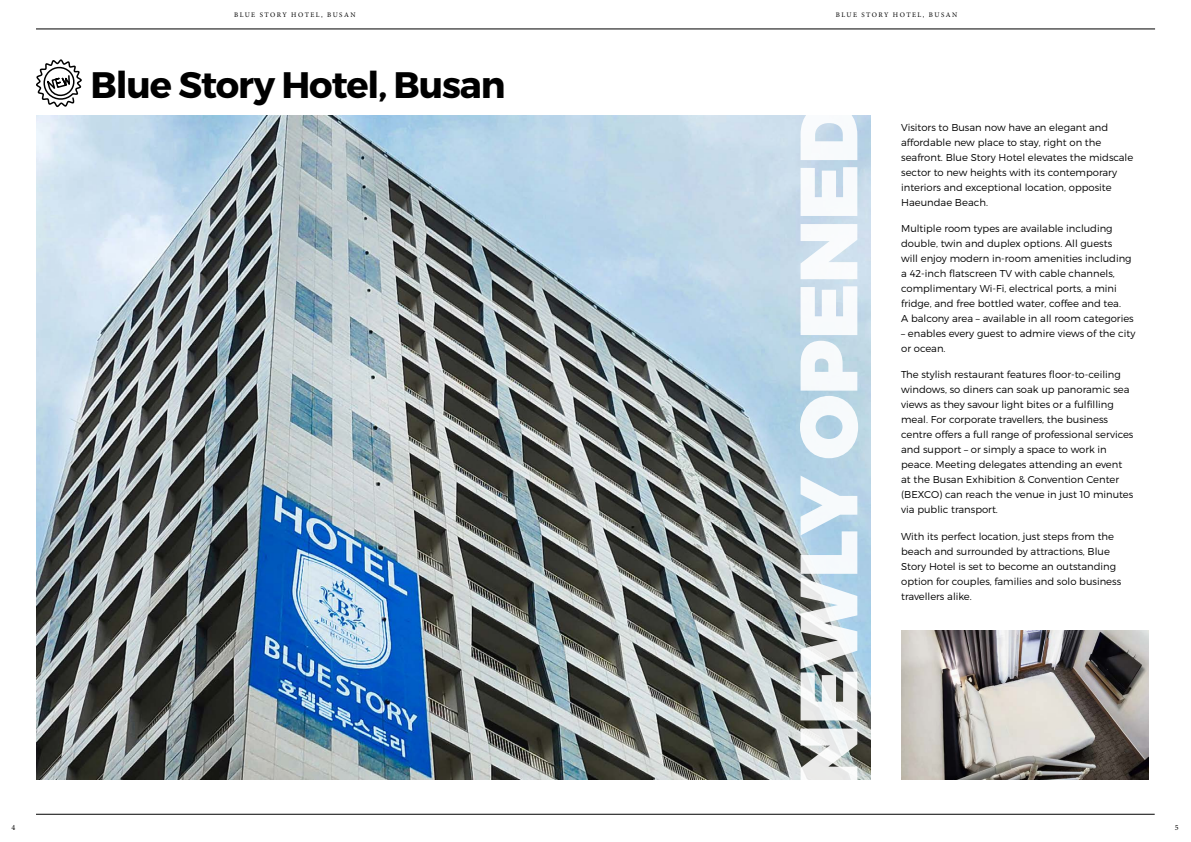
<style>
.page{position:relative;width:1191px;height:842px;background:#fff}
.page>*{position:absolute;margin:0;border:0;box-sizing:border-box;transform-origin:0 0}
.t1{font:900 81px "Montserrat";color:#fff}
.t2{font:700 36.9px "Montserrat";letter-spacing:-.03em;color:#000}
.t3{font:300 10px/15px "Montserrat";color:#000}
.t4{font:8px "Minion Pro";color:#000}
.t5{font:7px "Minion Pro";letter-spacing:.205em;color:#000}
</style>
<div class="page">
<hr style="left:36px;top:814px;width:1118px;height:1px;background:#000">
<hr style="left:36px;top:29px;width:1119px;height:1px;background:#000">
<img style="left:37px;top:115px;width:833px;height:664px">
<svg style="left:36px;top:59px;width:45px;height:49px"></svg>
<img style="left:901px;top:630px;width:247px;height:149px">
<p class="t5" style="left:234px;top:10px;width:123px">BLUE STORY HOTEL, BUSAN</p>
<p class="t5" style="left:836px;top:10px;width:123px">BLUE STORY HOTEL, BUSAN</p>
<h2 class="t2" style="left:91px;top:62px;width:417px">Blue Story Hotel, Busan</h2>
<h1 class="t1" style="left:778px;top:788px;width:687px;rotate:-90deg">NEWLY OPENED</h1>
<p class="t3" style="left:901px;top:120px;width:234px">Visitors to Busan now have an elegant and affordable new place to stay, right on the seafront. Blue Story Hotel elevates the midscale sector to new heights with its contemporary interiors and exceptional location, opposite Haeundae Beach.</p>
<p class="t3" style="left:901px;top:221px;width:234px">Multiple room types are available including double, twin and duplex options. All guests<br>will enjoy modern in-room amenities including a 42-inch flatscreen TV with cable channels, complimentary Wi-Fi, electrical ports, a mini fridge, and free bottled water, coffee and tea.<br>A balcony area – available in all room categories</p>
<p class="t3" style="left:901px;top:326px;width:236px">– enables every guest to admire views of the city or ocean.</p>
<p class="t3" style="left:901px;top:367px;width:234px">The stylish restaurant features floor-to-ceiling windows, so diners can soak up panoramic sea views as they savour light bites or a fulfilling meal. For corporate travellers, the business centre offers a full range of professional services and support – or simply a space to work in peace. Meeting delegates attending an event at the Busan Exhibition &amp; Convention Center (BEXCO) can reach the venue in just 10 minutes via public transport.</p>
<p class="t3" style="left:901px;top:529px;width:222px">With its perfect location, just steps from the beach and surrounded by attractions, Blue Story Hotel is set to become an outstanding option for couples, families and solo business travellers alike.</p>
<p class="t4" style="left:11px;top:822px;width:5px">4</p>
<p class="t4" style="left:1174px;top:822px;width:5px">5</p>
</div>
